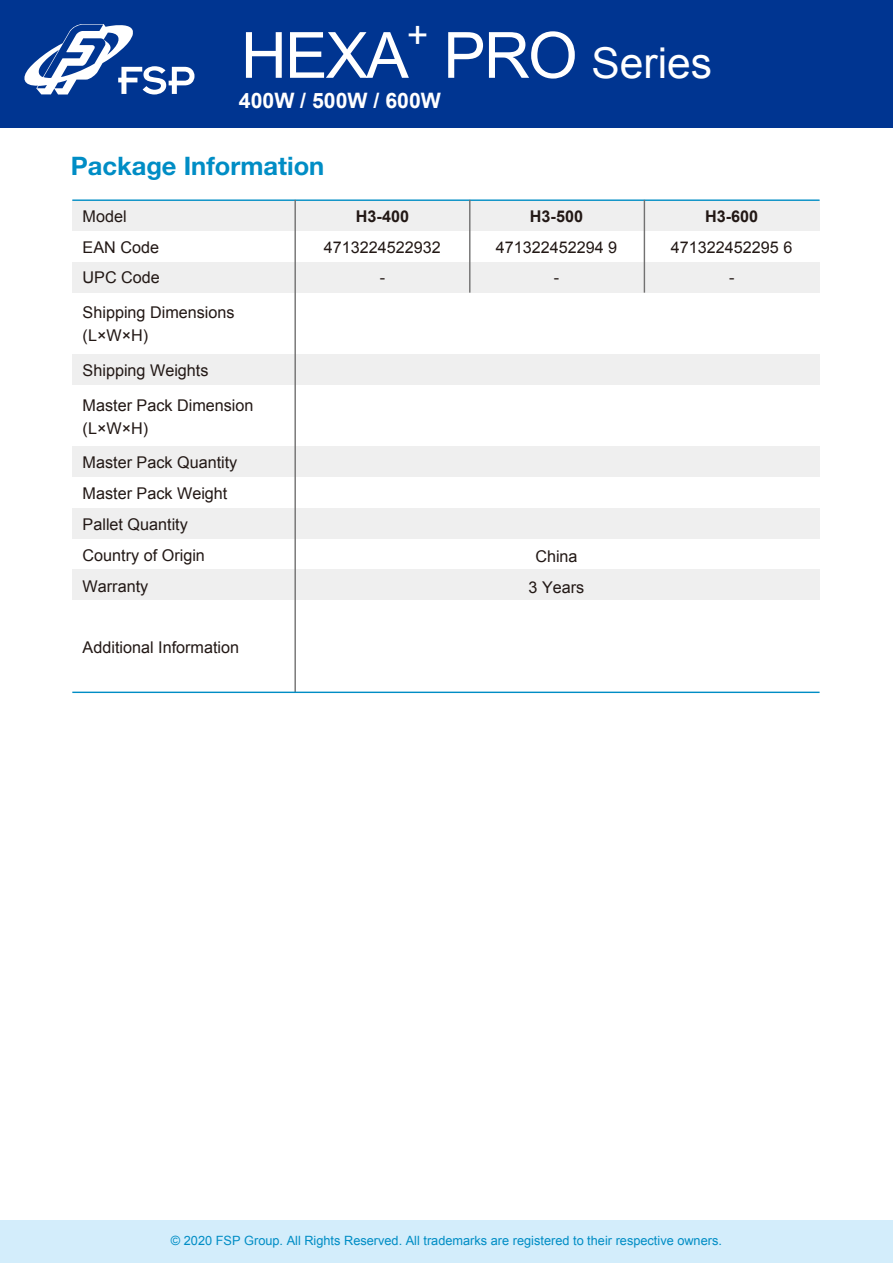
<style>
.page{position:relative;width:893px;height:1263px;background:#fff}
.page>*{position:absolute;margin:0;border:0;box-sizing:border-box;transform-origin:0 0}
.t1{font:63.75px "Arial";color:#fff}
.t2{font:42.45px "Arial";color:#fff}
.t3{font:37.2px "Arial";color:#fff}
.t4{font:700 25.5px "Helvetica Neue LT Pro";color:#008dc5}
.t5{font:700 21.3px "Arial";color:#fff}
.t6{font:16.2px/30.9px "Arial";color:#221815}
.t7{font:700 16.2px "Arial";color:#221815}
.t8{font:12.75px "Arial";color:#008dc5}
.s1{font-size:63.75px}
</style>
<div class="page">
<div style="left:72px;top:200px;width:748px;height:31px;background:#efefef"></div>
<div style="left:72px;top:262px;width:748px;height:30px;background:#efefef"></div>
<div style="left:72px;top:354px;width:748px;height:31px;background:#efefef"></div>
<div style="left:72px;top:446px;width:748px;height:31px;background:#efefef"></div>
<div style="left:72px;top:508px;width:748px;height:30px;background:#efefef"></div>
<div style="left:72px;top:569px;width:748px;height:31px;background:#efefef"></div>
<hr style="left:72px;top:199px;width:748px;height:2px;background:#008dc5">
<hr style="left:294px;top:200px;width:2px;height:492px;background:#727171">
<hr style="left:644px;top:200px;width:1px;height:93px;background:#727171">
<hr style="left:469px;top:200px;width:1px;height:93px;background:#727171">
<hr style="left:72px;top:692px;width:748px;height:1px;background:#008dc5">
<div style="left:0;top:0;width:893px;height:128px;background:#003591"></div>
<div style="left:0;top:1220px;width:893px;height:43px;background:#d3edfb"></div>
<svg style="left:24px;top:24px;width:170px;height:70px"></svg>
<h1 class="t1" style="left:241px;top:14px;width:169px">HEXA</h1>
<h3 class="t3" style="left:407px;top:11px;width:23px">+</h3>
<h2 class="t2" style="left:443px;top:35px;width:270px"><span class="s1">PRO</span> Series</h2>
<h3 class="t5" style="left:239px;top:87px;width:204px">400W / 500W / 600W</h3>
<h3 class="t4" style="left:71px;top:150px;width:255px">Package Information</h3>
<p class="t6" style="left:83px;top:201px;width:79px">Model<br>EAN Code<br>UPC Code</p>
<p class="t6" style="left:83px;top:301px;width:154px;line-height:23.1px">Shipping Dimensions (L×W×H)</p>
<p class="t6" style="left:83px;top:353px;width:172px;line-height:34.7px">Shipping Weights<br>Master Pack Dimension</p>
<p class="t6" style="left:83px;top:411px;width:156px;line-height:34.7px">(L×W×H)<br>Master Pack Quantity</p>
<p class="t6" style="left:83px;top:478px;width:146px">Master Pack Weight<br>Pallet Quantity<br>Country of Origin<br>Warranty</p>
<p class="t7" style="left:356px;top:205px;width:55px">H3-400</p>
<p class="t6" style="left:324px;top:232px;width:118px;text-align:center">4713224522932 -</p>
<p class="t6" style="left:83px;top:632px;width:158px">Additional Information</p>
<p class="t7" style="left:530px;top:205px;width:55px">H3-500</p>
<p class="t6" style="left:496px;top:232px;width:123px;text-align:center">471322452294 9 -</p>
<p class="t7" style="left:705px;top:205px;width:55px">H3-600</p>
<p class="t6" style="left:671px;top:232px;width:123px;text-align:center">471322452295 6 -</p>
<p class="t6" style="left:529px;top:541px;width:57px;text-align:center">China<br>3 Years</p>
<p class="t8" style="left:171px;top:1232px;width:553px">© 2020 FSP Group. All Rights Reserved. All trademarks are registered to their respective owners.</p>
</div>
